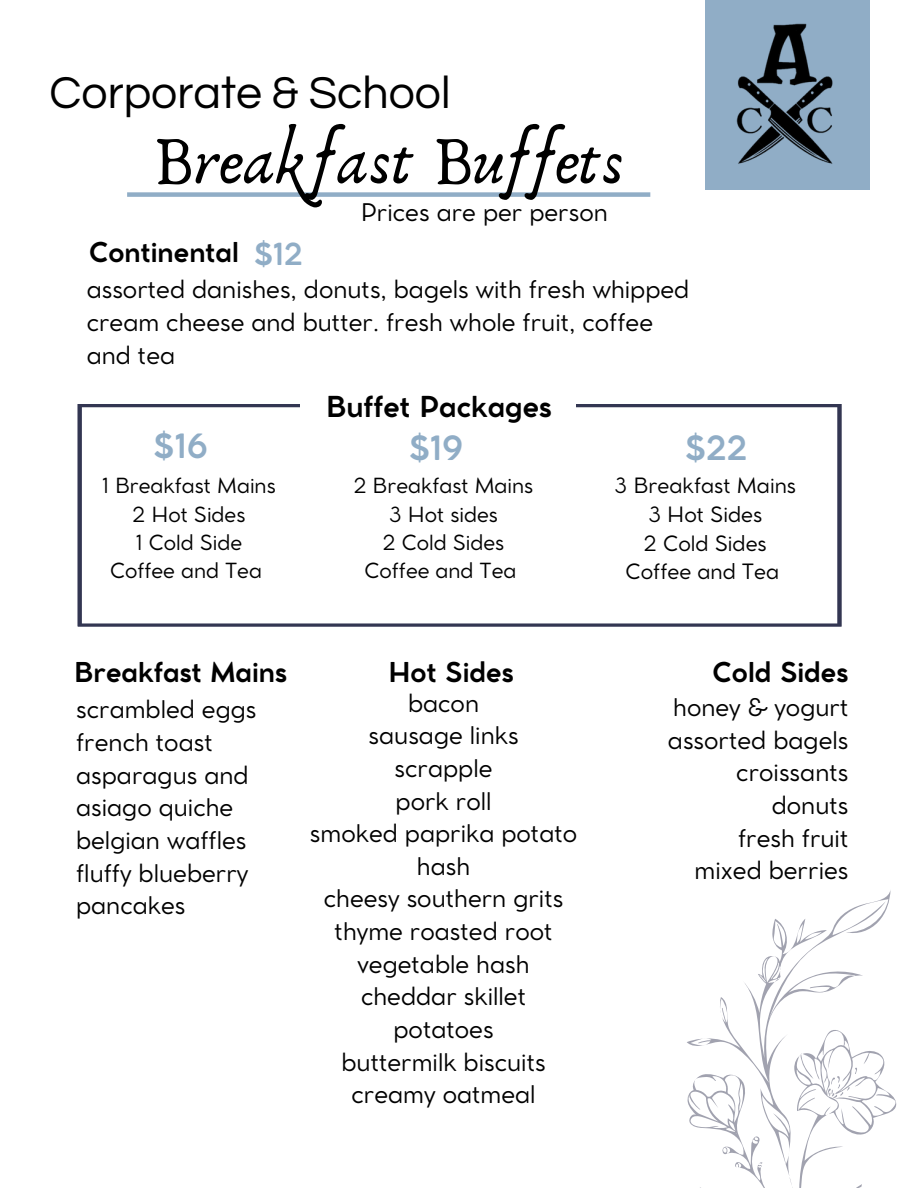
<style>
.page{position:relative;width:918px;height:1188px;background:#fff}
.page>*{position:absolute;margin:0;border:0;box-sizing:border-box;transform-origin:0 0}
.t1{font:70.05px "Anaktoria";color:#000}
.t2{font:46.35px "Questrial";color:#000}
.t3{font:700 33px "Cocomat Pro";color:#90adc6}
.t4{font:700 30px "Cocomat Pro";color:#90adc6}
.t5{font:700 28.5px "Cocomat Pro";color:#000}
.t6{font:700 27px "Cocomat Pro";color:#000}
.t7{font:24px/32.7px "Cocomat Pro";color:#000}
.t8{font:20.85px "Cocomat Pro";color:#000}
.t9{font:20.55px "Cocomat Pro";color:#000}
</style>
<div class="page">
<div style="left:705px;top:0;width:164px;height:190px;background:#90adc6"></div>
<img style="left:726px;top:20px;width:109px;height:149px">
<div style="left:127px;top:192px;width:523px;height:5px;background:#90adc6"></div>
<svg style="left:687px;top:890px;width:210px;height:298px"></svg>
<svg style="left:77px;top:404px;width:765px;height:223px"></svg>
<div style="left:300px;top:383px;width:276px;height:86px;background:#fff"></div>
<p class="t2" style="left:50px;top:70px;width:402px">Corporate &amp; School</p>
<p class="t1" style="left:152px;top:118px;width:474px">Breakfast Buffets</p>
<p class="t6" style="left:89px;top:242px;width:152px">Continental</p>
<p class="t7" style="left:87px;top:275px;width:604px">assorted danishes, donuts, bagels with fresh whipped cream cheese and butter. fresh whole fruit, coffee and tea</p>
<h4 class="t7" style="left:361px;top:198px;width:249px">Prices are per person</h4>
<h5 class="t4" style="left:254px;top:243px;width:51px">$12</h5>
<p class="t5" style="left:326px;top:396px;width:227px">Buffet Packages</p>
<p class="t3" style="left:153px;top:434px;width:56px">$16</p>
<p class="t3" style="left:409px;top:435px;width:56px">$19</p>
<h3 class="t3" style="left:685px;top:435px;width:64px">$22</h3>
<h2 class="t9" style="left:102px;top:478px;width:175px">1 Breakfast Mains</h2>
<h1 class="t9" style="left:133px;top:506px;width:114px">2 Hot Sides</h1>
<p class="t9" style="left:136px;top:535px;width:108px">1 Cold Side</p>
<h5 class="t9" style="left:110px;top:563px;width:153px">Coffee and Tea</h5>
<h4 class="t9" style="left:354px;top:478px;width:181px">2 Breakfast Mains</h4>
<h3 class="t9" style="left:389px;top:506px;width:110px">3 Hot sides</h3>
<h5 class="t9" style="left:383px;top:535px;width:123px">2 Cold Sides</h5>
<h4 class="t9" style="left:365px;top:563px;width:153px">Coffee and Tea</h4>
<h3 class="t6" style="left:74px;top:662px;width:215px">Breakfast Mains</h3>
<p class="t7" style="left:76px;top:695px;width:182px">scrambled eggs french toast asparagus and asiago quiche belgian waffles fluffy blueberry pancakes</p>
<p class="t6" style="left:388px;top:662px;width:127px">Hot Sides</p>
<p class="t7" style="left:310px;top:689px;width:269px;text-align:center">bacon<br>sausage links<br>scrapple<br>pork roll<br>smoked paprika potato hash<br>cheesy southern grits thyme roasted root vegetable hash cheddar skillet potatoes<br>buttermilk biscuits creamy oatmeal</p>
<p class="t8" style="left:615px;top:478px;width:183px">3 Breakfast Mains</p>
<h3 class="t8" style="left:648px;top:507px;width:116px">3 Hot Sides</h3>
<p class="t8" style="left:644px;top:535px;width:124px">2 Cold Sides</p>
<p class="t8" style="left:625px;top:564px;width:155px">Coffee and Tea</p>
<p class="t6" style="left:713px;top:662px;width:137px">Cold Sides</p>
<h4 class="t7" style="left:668px;top:693px;width:182px;text-align:right">honey &amp; yogurt assorted bagels croissants donuts<br>fresh fruit mixed berries</h4>
</div>
